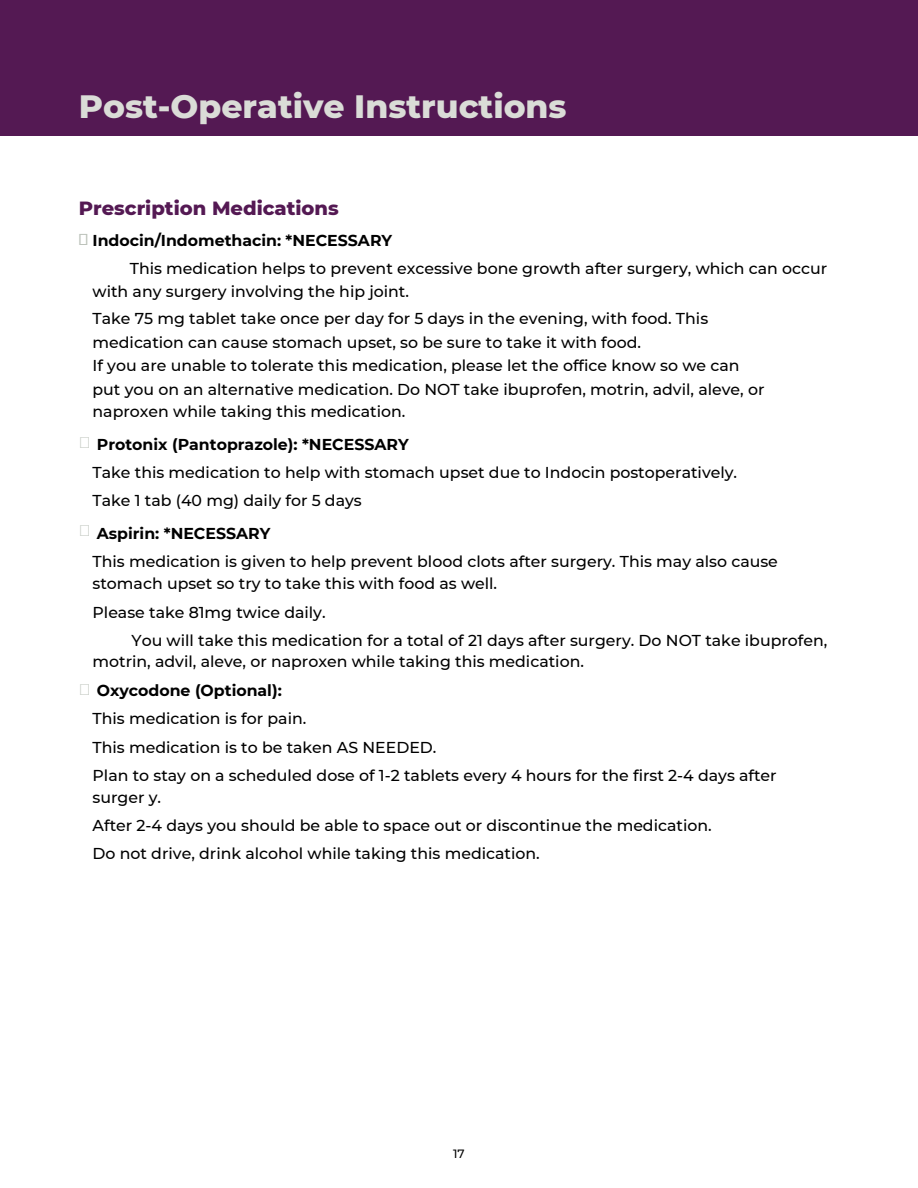
<style>
.page{position:relative;width:918px;height:1188px;background:#fff}
.page>*{position:absolute;margin:0;border:0;box-sizing:border-box;transform-origin:0 0}
.t1{font:800 33px "Montserrat";color:#dadcd7}
.t2{font:800 19.5px "Montserrat";color:#541953}
.t3{font:500 15.75px/28.2px "Montserrat";color:#000}
.t4{font:700 15.75px "Montserrat";color:#000}
.t5{font:500 12px "Montserrat";color:#000}
</style>
<div class="page">
<div style="left:0;top:0;width:918px;height:135px;background:#541953"></div>
<h1 class="t1" style="left:79px;top:86px;width:489px">Post-Operative Instructions</h1>
<p class="t2" style="left:79px;top:197px;width:262px">Prescription Medications</p>
<p class="t4" style="left:93px;top:231px;width:301px">Indocin/Indomethacin: *NECESSARY</p>
<p class="t3" style="left:93px;top:258px;width:736px;line-height:22.5px;text-indent:37px">This medication helps to prevent excessive bone growth after surgery, which can occur with any surgery involving the hip joint.</p>
<p class="t3" style="left:93px;top:307px;width:673px;line-height:23.4px">Take 75 mg tablet take once per day for 5 days in the evening, with food. This medication can cause stomach upset, so be sure to take it with food.<br>If you are unable to tolerate this medication, please let the office know so we can put you on an alternative medication. Do NOT take ibuprofen, motrin, advil, aleve, or naproxen while taking this medication.</p>
<p class="t4" style="left:97px;top:435px;width:313px">Protonix (Pantoprazole): *NECESSARY</p>
<p class="t3" style="left:93px;top:458px;width:646px">Take this medication to help with stomach upset due to Indocin postoperatively.<br>Take 1 tab (40 mg) daily for 5 days</p>
<p class="t4" style="left:97px;top:524px;width:175px">Aspirin: *NECESSARY</p>
<p class="t3" style="left:93px;top:550px;width:687px;line-height:22.5px">This medication is given to help prevent blood clots after surgery. This may also cause stomach upset so try to take this with food as well.</p>
<p class="t3" style="left:132px;top:598px;width:697px;text-indent:-39px">Please take 81mg twice daily.<br>You will take this medication for a total of 21 days after surgery. Do NOT take ibuprofen,</p>
<p class="t3" style="left:93px;top:647px;width:493px">motrin, advil, aleve, or naproxen while taking this medication.</p>
<p class="t4" style="left:97px;top:681px;width:186px">Oxycodone (Optional):</p>
<p class="t3" style="left:93px;top:705px;width:686px">This medication is for pain.<br>This medication is to be taken AS NEEDED.<br>Plan to stay on a scheduled dose of 1-2 tablets every 4 hours for the first 2-4 days after</p>
<p class="t3" style="left:93px;top:783px;width:621px">surger y.<br>After 2-4 days you should be able to space out or discontinue the medication.<br>Do not drive, drink alcohol while taking this medication.</p>
<p class="t5" style="left:453px;top:1146px;width:13px">17</p>
</div>
